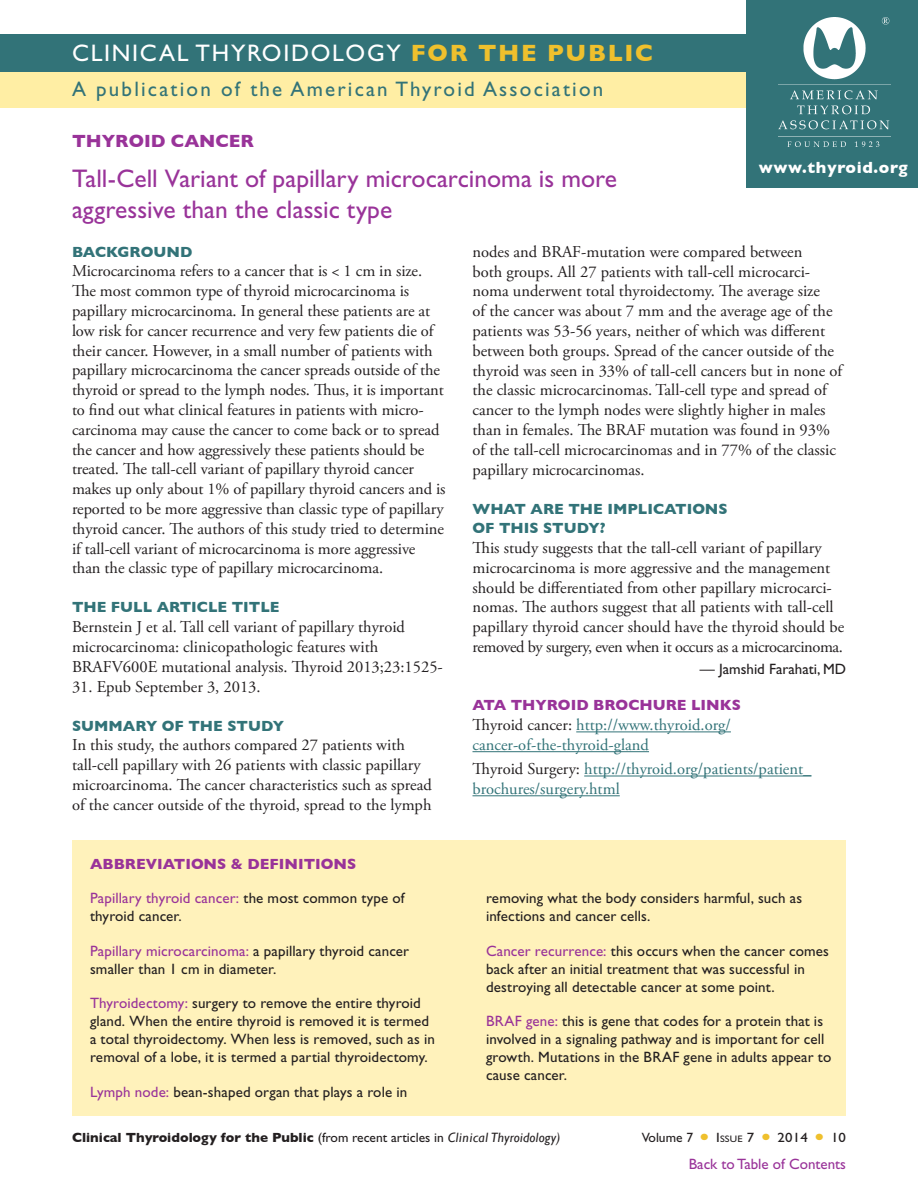
<style>
.page{position:relative;width:918px;height:1188px;background:#fff}
.page>*{position:absolute;margin:0;border:0;box-sizing:border-box;transform-origin:0 0}
.t1{font:25.5px/30.6px "Gill Sans Std";color:#939}
.t2{font:24px "Gill Sans Std";letter-spacing:.07em;color:#fff}
.t3{font:21px "Gill Sans Std";letter-spacing:.105em;color:#327378}
.Topic_Header{font:700 18px "Gill Sans";color:#939}
.body_serif{font:16.5px/19.8px "Adobe Garamond Pro";color:#231f20}
.body_links{font:16.5px/19.8px "Adobe Garamond Pro";color:#327378}
.t4{font:700 16.5px "Gill Sans";letter-spacing:.04em;color:#fff}
.abbreviations_body{font:15px/18px "Gill Sans Std";letter-spacing:.01em;color:#231f20}
.question{font:700 15px/19.5px "Gill Sans";color:#327378}
.abbreviations_head{font:700 15px "Gill Sans";color:#939}
.question_links{font:700 15px "Gill Sans";color:#939}
.t5{font:15px "Gill Sans Std";color:#939}
.body_editor_name{font:15px "Gill Sans Std";color:#231f20}
.t6{font:700 13.5px "Gill Sans";color:#231f20}
.t7{font:13.5px "Gill Sans Std";color:#231f20}
.t8{font:13.5px "Gill Sans Std";letter-spacing:.01em;color:#231f20;scale:1.1 1}
.t9{font:9.45px "Gill Sans Std";color:#231f20;scale:1.1 1}
.s1{font-family:"Gill Sans";font-weight:700;color:#efc02d}
.s2{color:#231f20}
.s3{color:#939}
.s4{font-family:"Gill Sans Std";font-weight:400}
.s5{font-weight:400;font-style:italic}
.s6{font-size:13.5px}
</style>
<div class="page">
<hr style="left:576px;top:731px;width:155px;height:1px;background:#327378">
<hr style="left:472px;top:751px;width:177px;height:1px;background:#327378">
<hr style="left:584px;top:776px;width:227px;height:1px;background:#327378">
<hr style="left:472px;top:795px;width:148px;height:1px;background:#327378">
<div style="left:0;top:70px;width:918px;height:38px;background:#ffeea4"></div>
<div style="left:0;top:35px;width:918px;height:37px;background:#327378"></div>
<div style="left:747px;top:0;width:171px;height:188px;background:#327378"></div>
<img style="left:778px;top:18px;width:112px;height:129px">
<div style="left:72px;top:841px;width:774px;height:275px;background:#fff2bb"></div>
<p class="t2" style="left:72px;top:40px;width:583px">CLINICAL THYROIDOLOGY <span class="s1">FOR THE PUBLIC</span></p>
<p class="t3" style="left:72px;top:77px;width:533px">A publication of the American Thyroid Association</p>
<p class="Topic_Header" style="left:72px;top:131px;width:184px">THYROID CANCER</p>
<p class="t1" style="left:72px;top:163px;width:547px">Tall-Cell Variant of papillary microcarcinoma is more aggressive than the classic type</p>
<p class="question" style="left:72px;top:242px;width:122px">BACKGROUND</p>
<p class="body_serif" style="left:72px;top:262px;width:375px">Microcarcinoma refers to a cancer that is &lt; 1 cm in size.<br>The most common type of thyroid microcarcinoma is papillary microcarcinoma. In general these patients are at low risk for cancer recurrence and very few patients die of their cancer. However, in a small number of patients with papillary microcarcinoma the cancer spreads outside of the thyroid or spread to the lymph nodes. Thus, it is important to find out what clinical features in patients with micro&shy;carcinoma may cause the cancer to come back or to spread the cancer and how aggressively these patients should be treated. The tall-cell variant of papillary thyroid cancer makes up only about 1% of papillary thyroid cancers and is reported to be more aggressive than classic type of papillary thyroid cancer. The authors of this study tried to determine if tall-cell variant of microcarcinoma is more aggressive than the classic type of papillary microcarcinoma.</p>
<p class="question" style="left:72px;top:597px;width:209px">THE FULL ARTICLE TITLE</p>
<p class="body_serif" style="left:72px;top:618px;width:372px">Bernstein J et al. Tall cell variant of papillary thyroid microcarcinoma: clinicopathologic features with<br>BRAFV600E mutational analysis. Thyroid 2013;23:1525-</p>
<p class="body_serif" style="left:72px;top:677px;width:190px">31. Epub September 3, 2013.</p>
<p class="question" style="left:72px;top:716px;width:214px">SUMMARY OF THE STUDY</p>
<p class="body_serif" style="left:72px;top:736px;width:361px">In this study, the authors compared 27 patients with tall-cell papillary with 26 patients with classic papillary microarcinoma. The cancer characteristics such as spread of the cancer outside of the thyroid, spread to the lymph</p>
<p class="t4" style="left:759px;top:158px;width:150px">www.thyroid.org</p>
<p class="body_serif" style="left:472px;top:242px;width:371px">nodes and BRAF-mutation were compared between<br>both groups. All 27 patients with tall-cell microcarci&shy;noma underwent total thyroidectomy. The average size<br>of the cancer was about 7 mm and the average age of the patients was 53-56 years, neither of which was different between both groups. Spread of the cancer outside of the thyroid was seen in 33% of tall-cell cancers but in none of the classic microcarcinomas. Tall-cell type and spread of cancer to the lymph nodes were slightly higher in males than in females. The BRAF mutation was found in 93% of the tall-cell microcarcinomas and in 77% of the classic papillary microcarcinomas.</p>
<p class="question" style="left:472px;top:499px;width:257px">WHAT ARE THE IMPLICATIONS<br>OF THIS STUDY?</p>
<p class="body_serif" style="left:472px;top:538px;width:373px">This study suggests that the tall-cell variant of papillary microcarcinoma is more aggressive and the management should be differentiated from other papillary microcarci&shy;nomas. The authors suggest that all patients with tall-cell papillary thyroid cancer should have the thyroid should be removed by surgery, even when it occurs as a microcarcinoma.</p>
<p class="body_editor_name" style="left:700px;top:661px;width:148px">— Jamshid Farahati, MD</p>
<p class="question_links" style="left:472px;top:697px;width:270px">ATA THYROID BROCHURE LINKS</p>
<p class="body_links" style="left:472px;top:716px;width:260px"><span class="s2">Thyroid cancer:</span> http://www.thyroid.org/ cancer-of-the-thyroid-gland</p>
<p class="body_links" style="left:472px;top:760px;width:340px"><span class="s2">Thyroid Surgery:</span> http://thyroid.org/patients/patient_ brochures/surgery.html</p>
<p class="abbreviations_head" style="left:90px;top:855px;width:268px">ABBREVIATIONS &amp; DEFINITIONS</p>
<p class="abbreviations_body" style="left:90px;top:889px;width:316px"><span class="s3">Papillary thyroid cancer:</span> the most common type of thyroid cancer.</p>
<p class="abbreviations_body" style="left:90px;top:942px;width:321px"><span class="s3">Papillary microcarcinoma:</span> a papillary thyroid cancer smaller than 1 cm in diameter.</p>
<p class="abbreviations_body" style="left:90px;top:994px;width:347px"><span class="s3">Thyroidectomy:</span> surgery to remove the entire thyroid gland. When the entire thyroid is removed it is termed a total thyroidectomy. When less is removed, such as in removal of a lobe, it is termed a partial thyroidectomy.</p>
<p class="abbreviations_body" style="left:90px;top:1083px;width:319px"><span class="s3">Lymph node:</span> bean-shaped organ that plays a role in</p>
<p class="abbreviations_body" style="left:486px;top:889px;width:318px">removing what the body considers harmful, such as infections and cancer cells.</p>
<p class="abbreviations_body" style="left:486px;top:942px;width:345px"><span class="s3">Cancer recurrence:</span> this occurs when the cancer comes back after an initial treatment that was successful in destroying all detectable cancer at some point.</p>
<p class="abbreviations_body" style="left:486px;top:1012px;width:347px"><span class="s3">BRAF gene:</span> this is gene that codes for a protein that is involved in a signaling pathway and is important for cell growth. Mutations in the BRAF gene in adults appear to cause cancer.</p>
<p class="t6" style="left:72px;top:1129px;width:490px">Clinical Thyroidology for the Public <span class="s4">(from recent articles in</span> <span class="s5">Clinical Thyroidology)</span></p>
<p class="t7" style="left:642px;top:1130px;width:53px">Volume 7</p>
<p class="t9" style="left:716px;top:1133px;width:10px"><span class="s6">I</span>SSUE</p>
<p class="t8" style="left:747px;top:1130px;width:8px">7</p>
<p class="t8" style="left:778px;top:1130px;width:29px">2014</p>
<p class="t8" style="left:831px;top:1130px;width:15px">10</p>
<p class="t5" style="left:689px;top:1155px;width:159px">Back to Table of Contents</p>
</div>
